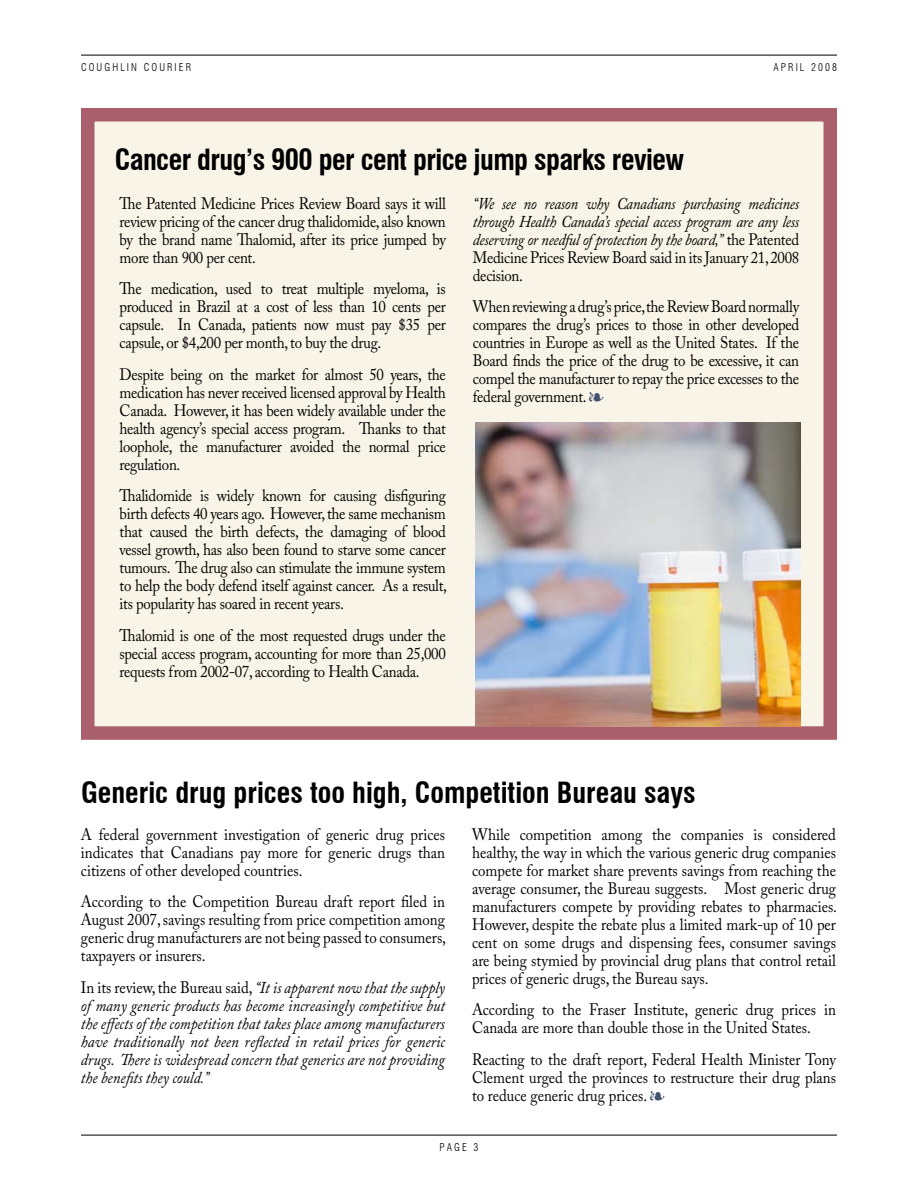
<style>
.page{position:relative;width:918px;height:1188px;background:#fff}
.page>*{position:absolute;margin:0;border:0;box-sizing:border-box;transform-origin:0 0}
.t1{font:700 condensed 28.5px "Swiss 721 BT";color:#000}
.t2{font:700 condensed 28.5px "Swiss 721 BT";letter-spacing:-.02em;color:#000}
.t3{font:16.5px/18px "Adobe Caslon Pro";letter-spacing:-.01em;color:#000;text-align:justify;scale:.9 1}
.t4{font:italic 16.5px/18px "Adobe Caslon Pro";letter-spacing:-.01em;color:#000;text-align:justify;scale:.9 1}
.t5{font:300 condensed 10.5px "Swiss 721 BT";letter-spacing:.2em;color:#000}
.s1{font-style:normal}
.s2{color:#42526d}
</style>
<div class="page">
<hr style="left:81px;top:1135px;width:756px;height:1px;background:#000">
<hr style="left:81px;top:55px;width:756px;height:1px;background:#000">
<div style="left:88px;top:115px;width:742px;height:618px;background:#f8f4e7"></div>
<div style="left:81px;top:108px;width:756px;height:632px;border:14px solid #a95f6c"></div>
<img style="left:475px;top:423px;width:326px;height:303px">
<p class="t5" style="left:81px;top:61px;width:112px">COUGHLIN COURIER</p>
<p class="t5" style="left:774px;top:61px;width:65px">APRIL 2008</p>
<h1 class="t2" style="left:115px;top:143px;width:571px">Cancer drug’s 900 per cent price jump sparks review</h1>
<p class="t3" style="left:120px;top:194px;width:364px">The Patented Medicine Prices Review Board says it will review pricing of the cancer drug thalidomide, also known by the brand name Thalomid, after its price jumped by more than 900 per cent.</p>
<p class="t3" style="left:120px;top:279px;width:364px">The medication, used to treat multiple myeloma, is produced in Brazil at a cost of less than 10 cents per capsule. In Canada, patients now must pay $35 per capsule, or $4,200 per month, to buy the drug.</p>
<p class="t3" style="left:120px;top:365px;width:364px">Despite being on the market for almost 50 years, the medication has never received licensed approval by Health Canada. However, it has been widely available under the health agency’s special access program. Thanks to that loophole, the manufacturer avoided the normal price regulation.</p>
<p class="t3" style="left:120px;top:486px;width:365px">Thalidomide is widely known for causing disfiguring birth defects 40 years ago. However, the same mechanism that caused the birth defects, the damaging of blood vessel growth, has also been found to starve some cancer tumours. The drug also can stimulate the immune system to help the body defend itself against cancer. As a result, its popularity has soared in recent years.</p>
<p class="t3" style="left:120px;top:626px;width:364px">Thalomid is one of the most requested drugs under the special access program, accounting for more than 25,000 requests from 2002-07, according to Health Canada.</p>
<p class="t4" style="left:473px;top:194px;width:364px">“We see no reason why Canadians purchasing medicines through Health Canada’s special access program are any less deserving or needful of protection by the board,” <span class="s1">the Patented Medicine Prices Review Board said in its January 21, 2008 decision.</span></p>
<p class="t3" style="left:473px;top:297px;width:364px">When reviewing a drug’s price, the Review Board normally compares the drug’s prices to those in other developed countries in Europe as well as the United States. If the Board finds the price of the drug to be excessive, it can compel the manufacturer to repay the price excesses to the federal government. <span class="s2">▪</span></p>
<h1 class="t1" style="left:81px;top:775px;width:616px">Generic drug prices too high, Competition Bureau says</h1>
<p class="t3" style="left:81px;top:825px;width:406px">A federal government investigation of generic drug prices indicates that Canadians pay more for generic drugs than citizens of other developed countries.</p>
<p class="t3" style="left:81px;top:893px;width:407px">According to the Competition Bureau draft report filed in August 2007, savings resulting from price competition among generic drug manufacturers are not being passed to consumers, taxpayers or insurers.</p>
<p class="t4" style="left:81px;top:978px;width:406px"><span class="s1">In its review, the Bureau said,</span> “It is apparent now that the supply of many generic products has become increasingly competitive but the effects of the competition that takes place among manufacturers have traditionally not been reflected in retail prices for generic drugs. There is widespread concern that generics are not providing the benefits they could.”</p>
<p class="t3" style="left:472px;top:825px;width:407px">While competition among the companies is considered healthy, the way in which the various generic drug companies compete for market share prevents savings from reaching the average consumer, the Bureau suggests. Most generic drug manufacturers compete by providing rebates to pharmacies.<br>However, despite the rebate plus a limited mark-up of 10 per cent on some drugs and dispensing fees, consumer savings are being stymied by provincial drug plans that control retail prices of generic drugs, the Bureau says.</p>
<p class="t3" style="left:472px;top:1001px;width:406px">According to the Fraser Institute, generic drug prices in<br>Canada are more than double those in the United States.</p>
<p class="t3" style="left:472px;top:1050px;width:406px">Reacting to the draft report, Federal Health Minister Tony Clement urged the provinces to restructure their drug plans to reduce generic drug prices. <span class="s2">▪</span></p>
<p class="t5" style="left:440px;top:1141px;width:40px">PAGE 3</p>
</div>
